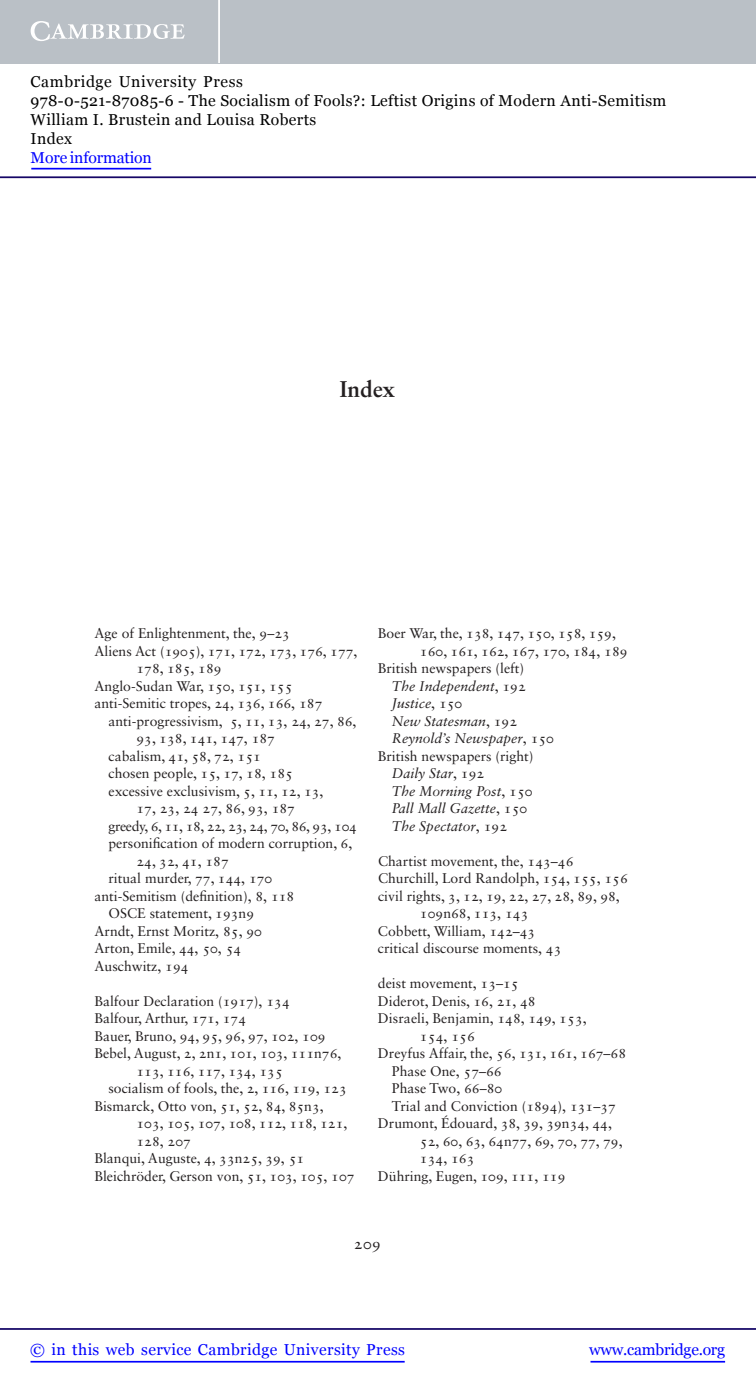
<style>
.page{position:relative;width:756px;height:1388px;background:#fff}
.page>*{position:absolute;margin:0;border:0;box-sizing:border-box;transform-origin:0 0}
.t1{font:700 22.75px "Sabon LT Std";color:#231f20}
.t2{font:15.75px/18.9px "Georgia";letter-spacing:.025em;color:#000}
.t3{font:15.75px "Georgia";letter-spacing:.025em;color:#00f}
.t4{font:15.75px "Georgia";letter-spacing:-.015em;color:#00f}
.t5{font:15.75px "Georgia";letter-spacing:-.01em;color:#00f}
.t6{font:15.75px "Sabon LT Std";color:#231f20}
.t7{font:14px "Sabon LT Std";color:#231f20}
.t8{font:italic 14px "Sabon LT Std";color:#231f20}
.t9{font:14px "Sabon LT Std";letter-spacing:-.03em;color:#231f20}
.s1{font-style:normal}
</style>
<div class="page">
<hr style="left:591px;top:1361px;width:134px;height:1px;background:#00f">
<hr style="left:0;top:1328px;width:756px;height:2px;background:#150666">
<hr style="left:31px;top:1361px;width:374px;height:1px;background:#00f">
<div style="left:0;top:0;width:756px;height:63px;background:#bac0c6"></div>
<svg style="left:31px;top:21px;width:154px;height:20px"></svg>
<hr style="left:218px;top:0;width:2px;height:63px;background:#fff">
<hr style="left:0;top:176px;width:756px;height:2px;background:#150666">
<hr style="left:31px;top:168px;width:120px;height:1px;background:#00f">
<p class="t2" style="left:31px;top:73px;width:637px">Cambridge University Press<br>978-0-521-87085-6 - The Socialism of Fools?: Leftist Origins of Modern Anti-Semitism William I. Brustein and Louisa Roberts<br>Index</p>
<p class="t5" style="left:31px;top:148px;width:123px">More information</p>
<h1 class="t1" style="left:340px;top:379px;width:57px">Index</h1>
<p class="t7" style="left:94px;top:628px;width:197px">Age of Enlightenment, the, 9–23</p>
<p class="t7" style="left:94px;top:645px;width:265px">Aliens Act (1905), 171 , 172 , 173 , 176 , 177 ,</p>
<p class="t7" style="left:136px;top:663px;width:87px">178 , 185, 189</p>
<p class="t7" style="left:94px;top:680px;width:200px">Anglo-Sudan War, 150 , 151, 155</p>
<p class="t7" style="left:94px;top:698px;width:229px">anti-Semitic tropes, 24 , 136 , 166, 187</p>
<p class="t7" style="left:108px;top:715px;width:249px">anti-progressivism, 5 , 11 , 13, 24 , 27 , 86 ,</p>
<p class="t7" style="left:136px;top:733px;width:140px">93 , 138 , 141 , 147, 187</p>
<p class="t7" style="left:108px;top:750px;width:154px">cabalism, 41 , 58 , 72, 151</p>
<p class="t7" style="left:108px;top:768px;width:186px">chosen people, 15 , 17 , 18, 185</p>
<p class="t7" style="left:108px;top:785px;width:216px">excessive exclusivism, 5 , 11 , 12 , 13 ,</p>
<p class="t7" style="left:136px;top:803px;width:160px">17, 23, 24 27 , 86 , 93, 187</p>
<p class="t9" style="left:108px;top:820px;width:250px">greedy, 6 , 11 , 18 , 22 , 23 , 24 , 70 , 86 , 93 , 104</p>
<p class="t7" style="left:108px;top:838px;width:245px">personification of modern corruption, 6 ,</p>
<p class="t7" style="left:136px;top:855px;width:94px">24 , 32 , 41, 187</p>
<p class="t7" style="left:108px;top:873px;width:165px">ritual murder, 77 , 144, 170</p>
<p class="t7" style="left:94px;top:890px;width:201px">anti-Semitism (definition), 8, 118</p>
<p class="t7" style="left:108px;top:908px;width:147px">OSCE statement, 193n9</p>
<p class="t7" style="left:94px;top:925px;width:169px">Arndt, Ernst Moritz, 85, 90</p>
<p class="t7" style="left:94px;top:943px;width:148px">Arton, Emile, 44, 50, 54</p>
<p class="t7" style="left:94px;top:960px;width:96px">Auschwitz, 194</p>
<p class="t7" style="left:95px;top:995px;width:197px">Balfour Declaration (1917), 134</p>
<p class="t7" style="left:95px;top:1013px;width:153px">Balfour, Arthur, 171, 174</p>
<p class="t7" style="left:95px;top:1030px;width:233px">Bauer, Bruno, 94 , 95 , 96 , 97 , 102, 109</p>
<p class="t7" style="left:95px;top:1048px;width:248px">Bebel, August, 2 , 2n1 , 101 , 103 , 111n76 ,</p>
<p class="t7" style="left:137px;top:1065px;width:148px">113 , 116 , 117 , 134, 135</p>
<p class="t7" style="left:109px;top:1083px;width:240px">socialism of fools, the, 2 , 116 , 119, 123</p>
<p class="t7" style="left:94px;top:1100px;width:231px">Bismarck, Otto von, 51 , 52 , 84 , 85n3 ,</p>
<p class="t7" style="left:136px;top:1118px;width:212px">103 , 105 , 107 , 108 , 112 , 118 , 121 ,</p>
<p class="t7" style="left:136px;top:1135px;width:56px">128, 207</p>
<p class="t7" style="left:94px;top:1153px;width:211px">Blanqui, Auguste, 4 , 33n25 , 39, 51</p>
<p class="t7" style="left:95px;top:1170px;width:262px">Bleichröder, Gerson von, 51 , 103 , 105, 107</p>
<p class="t7" style="left:378px;top:628px;width:239px">Boer War, the, 138 , 147 , 150 , 158 , 159 ,</p>
<p class="t7" style="left:420px;top:645px;width:209px">160 , 161 , 162 , 167 , 170 , 184, 189</p>
<p class="t7" style="left:378px;top:663px;width:148px">British newspapers (left)</p>
<p class="t8" style="left:392px;top:680px;width:135px">The Independent <span class="s1">, 192</span></p>
<p class="t8" style="left:392px;top:698px;width:72px">Justice <span class="s1">, 150</span></p>
<p class="t8" style="left:392px;top:715px;width:127px">New Statesman <span class="s1">, 192</span></p>
<p class="t8" style="left:392px;top:733px;width:164px">Reynold’s Newspaper <span class="s1">, 150</span></p>
<p class="t7" style="left:378px;top:750px;width:157px">British newspapers (right)</p>
<p class="t8" style="left:392px;top:768px;width:94px">Daily Star <span class="s1">, 192</span></p>
<p class="t8" style="left:392px;top:785px;width:142px">The Morning Post <span class="s1">, 150</span></p>
<p class="t8" style="left:392px;top:803px;width:137px">Pall Mall Gazette <span class="s1">, 150</span></p>
<p class="t8" style="left:392px;top:820px;width:117px">The Spectator <span class="s1">, 192</span></p>
<p class="t7" style="left:378px;top:855px;width:197px">Chartist movement, the, 143–46</p>
<p class="t7" style="left:378px;top:873px;width:251px">Churchill, Lord Randolph, 154 , 155, 156</p>
<p class="t7" style="left:378px;top:890px;width:243px">civil rights, 3 , 12 , 19 , 22 , 27 , 28 , 89 , 98 ,</p>
<p class="t7" style="left:420px;top:908px;width:110px">109n68 , 113, 143</p>
<p class="t7" style="left:378px;top:925px;width:159px">Cobbett, William, 142–43</p>
<p class="t7" style="left:378px;top:943px;width:185px">critical discourse moments, 43</p>
<p class="t7" style="left:378px;top:978px;width:142px">deist movement, 13–15</p>
<p class="t7" style="left:378px;top:995px;width:159px">Diderot, Denis, 16, 21, 48</p>
<p class="t7" style="left:378px;top:1013px;width:210px">Disraeli, Benjamin, 148 , 149 , 153 ,</p>
<p class="t7" style="left:420px;top:1030px;width:56px">154 , 156</p>
<p class="t7" style="left:378px;top:1048px;width:250px">Dreyfus Affair, the, 56 , 131 , 161 , 167–68</p>
<p class="t7" style="left:392px;top:1065px;width:111px">Phase One, 57 –66</p>
<p class="t7" style="left:392px;top:1083px;width:112px">Phase Two, 66–80</p>
<p class="t7" style="left:392px;top:1100px;width:225px">Trial and Conviction (1894), 131–37</p>
<p class="t7" style="left:378px;top:1118px;width:235px">Drumont, Édouard, 38 , 39 , 39n34 , 44 ,</p>
<p class="t7" style="left:420px;top:1135px;width:204px">52 , 60 , 63 , 64n77 , 69 , 70 , 77 , 79 ,</p>
<p class="t7" style="left:420px;top:1153px;width:56px">134, 163</p>
<p class="t7" style="left:378px;top:1170px;width:189px">Dühring, Eugen, 109 , 111, 119</p>
<p class="t6" style="left:354px;top:1237px;width:29px">209</p>
<p class="t3" style="left:30px;top:1339px;width:376px">© in this web service Cambridge University Press</p>
<p class="t4" style="left:589px;top:1339px;width:137px">www.cambridge.org</p>
</div>
